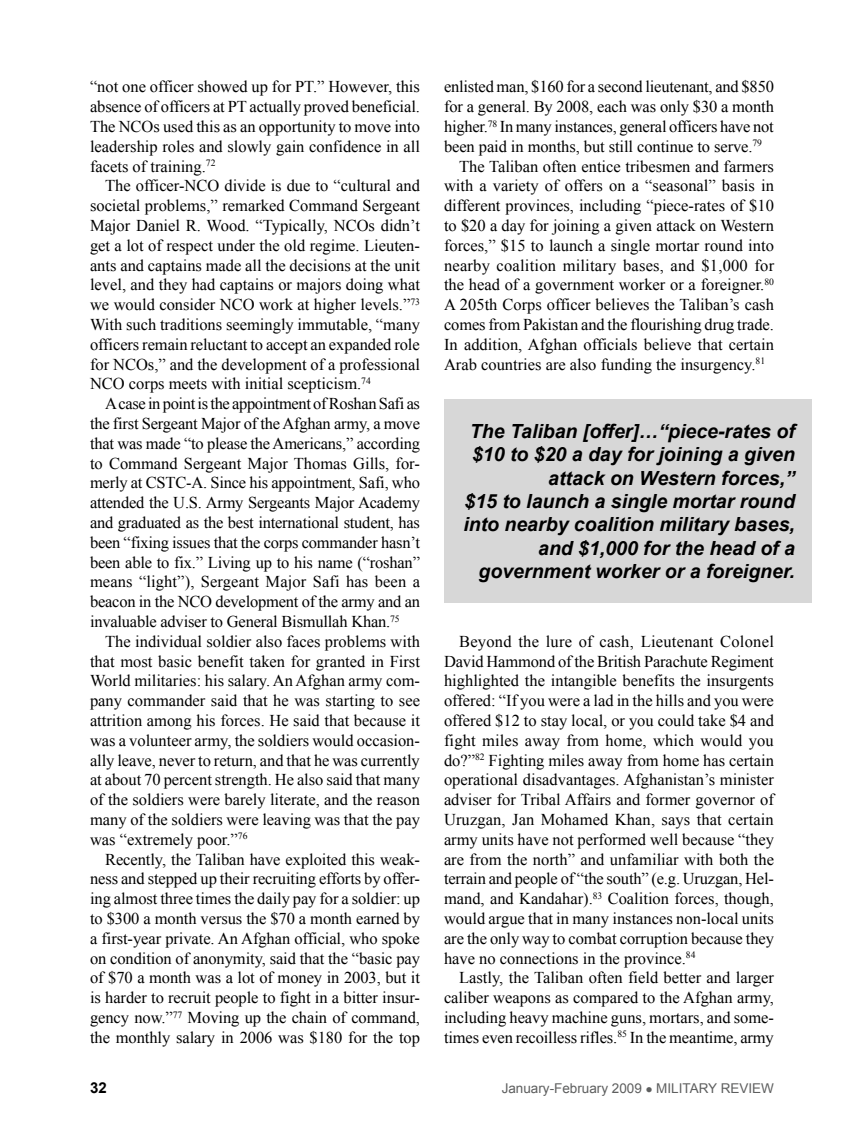
<style>
.page{position:relative;width:864px;height:1134px;background:#fff}
.page>*{position:absolute;margin:0;border:0;box-sizing:border-box;transform-origin:0 0}
.fob{font:italic 700 19.5px/23.4px "Arial";color:#000;text-align:right}
.fob-2{font:16.5px/19.8px "Times New Roman";letter-spacing:-.005em;color:#000;text-align:justify}
.t1{font:700 15px "Arial";color:#000}
.t2{font:13.5px "Arial";color:#5e5f5f}
</style>
<div class="page">
<div style="left:444px;top:399px;width:368px;height:204px;background:#d7d7d7"></div>
<p class="fob-2" style="left:90px;top:77px;width:331px">“not one officer showed up for PT.” However, this absence of officers at PT actually proved beneficial.<br>The NC Os used this as an opportunity to move into leadership roles and slowly gain confidence in all facets of training.<sup>72</sup></p>
<p class="fob-2" style="left:90px;top:176px;width:332px;text-indent:15px">The officer-NC O divide is due to “cultural and societal problems,” remarked Command Sergeant Major Daniel R. Wood. “Typically, NCOs didn’t get a lot of respect under the old regime. Lieuten&shy;ants and captains made all the decisions at the unit level, and they had captains or majors doing what we would consider NCO work at higher levels.”<sup>73<br></sup>With such traditions seemingly immutable, “many officers remain reluctant to accept an expanded role for NCOs,” and the development of a professional NCO corps meets with initial scepticism.<sup>74</sup></p>
<p class="fob-2" style="left:90px;top:394px;width:332px;text-indent:15px">A case in point is the appointment of Roshan Safi as the first Sergeant Major of the Afghan army, a move that was made “to please the Americans,” according to Command Sergeant Major Thomas Gills, for&shy;merly at CSTC -A. Since his appointment, Safi, who attended the U.S. Army Sergeants Major Academy and graduated as the best international student, has been “fixing issues that the corps commander hasn’t been able to fix.” Living up to his name (“roshan” means “light”), Sergeant Major Safi has been a beacon in the NC O development of the army and an invaluable adviser to General Bismullah Khan.<sup>75</sup></p>
<p class="fob-2" style="left:90px;top:631px;width:332px;text-indent:15px">The individual soldier also faces problems with that most basic benefit taken for granted in First World militaries: his salary. An Afghan army com&shy;pany commander said that he was starting to see attrition among his forces. He said that because it was a volunteer army, the soldiers would occasion&shy;ally leave, never to return, and that he was currently at about 70 percent strength. He also said that many of the soldiers were barely literate, and the reason many of the soldiers were leaving was that the pay was “extremely poor.”<sup>76</sup></p>
<p class="fob-2" style="left:90px;top:849px;width:332px;text-indent:15px">Recently, the Taliban have exploited this weak&shy;ness and stepped up their recruiting efforts by offer&shy;ing almost three times the daily pay for a soldier: up to $300 a month versus the $70 a month earned by a first-year private. An Afghan official, who spoke on condition of anonymity, said that the “basic pay of $70 a month was a lot of money in 2003, but it is harder to recruit people to fight in a bitter insur&shy;gency now.”<sup>77</sup> Moving up the chain of command, the monthly salary in 2006 was $180 for the top</p>
<p class="fob-2" style="left:444px;top:77px;width:332px">enlisted man, $160 for a second lieutenant, and $850 for a general. By 2008, each was only $30 a month higher.<sup>78</sup> In many instances, general officers have not been paid in months, but still continue to serve.<sup>79</sup></p>
<p class="fob-2" style="left:444px;top:156px;width:332px;text-indent:15px">The Taliban often entice tribesmen and farmers with a variety of offers on a “seasonal” basis in different provinces, including “piece-rates of $10 to $20 a day for joining a given attack on Western forces,” $15 to launch a single mortar round into nearby coalition military bases, and $1,000 for the head of a government worker or a foreigner.<sup>80<br></sup>A 205th Corps officer believes the Taliban’s cash comes from Pakistan and the flourishing drug trade.<br>In addition, Afghan officials believe that certain Arab countries are also funding the insurgency.<sup>81</sup></p>
<p class="fob" style="left:463px;top:420px;width:333px">The Taliban [offer]…“piece-rates of $10 to $20 a day for joining a given attack on Western forces,”<br>$15 to launch a single mortar round into nearby coalition military bases, and $1,000 for the head of a government worker or a foreigner.</p>
<p class="fob-2" style="left:444px;top:631px;width:332px;text-indent:15px">Beyond the lure of cash, Lieutenant Colonel David Hammond of the British Parachute Regiment highlighted the intangible benefits the insurgents offered: “If you were a lad in the hills and you were offered $12 to stay local, or you could take $4 and fight miles away from home, which would you do?”<sup>82</sup> Fighting miles away from home has certain operational disadvantages. Afghanistan’s minister adviser for Tribal Affairs and former governor of Uruzgan, Jan Mohamed Khan, says that certain army units have not performed well because “they are from the north” and unfamiliar with both the terrain and people of “the south” (e.g. Uruzgan, Hel&shy;mand, and Kandahar).<sup>83</sup> Coalition forces, though, would argue that in many instances non-local units are the only way to combat corruption because they have no connections in the province.<sup>84</sup></p>
<p class="fob-2" style="left:444px;top:968px;width:332px;text-indent:15px">Lastly, the Taliban often field better and larger caliber weapons as compared to the Afghan army, including heavy machine guns, mortars, and some&shy;times even recoilless rifles.<sup>85</sup> In the meantime, army</p>
<p class="t1" style="left:90px;top:1078px;width:18px">32</p>
<p class="t2" style="left:502px;top:1080px;width:274px">January-February 2009 ● Military Review</p>
</div>
